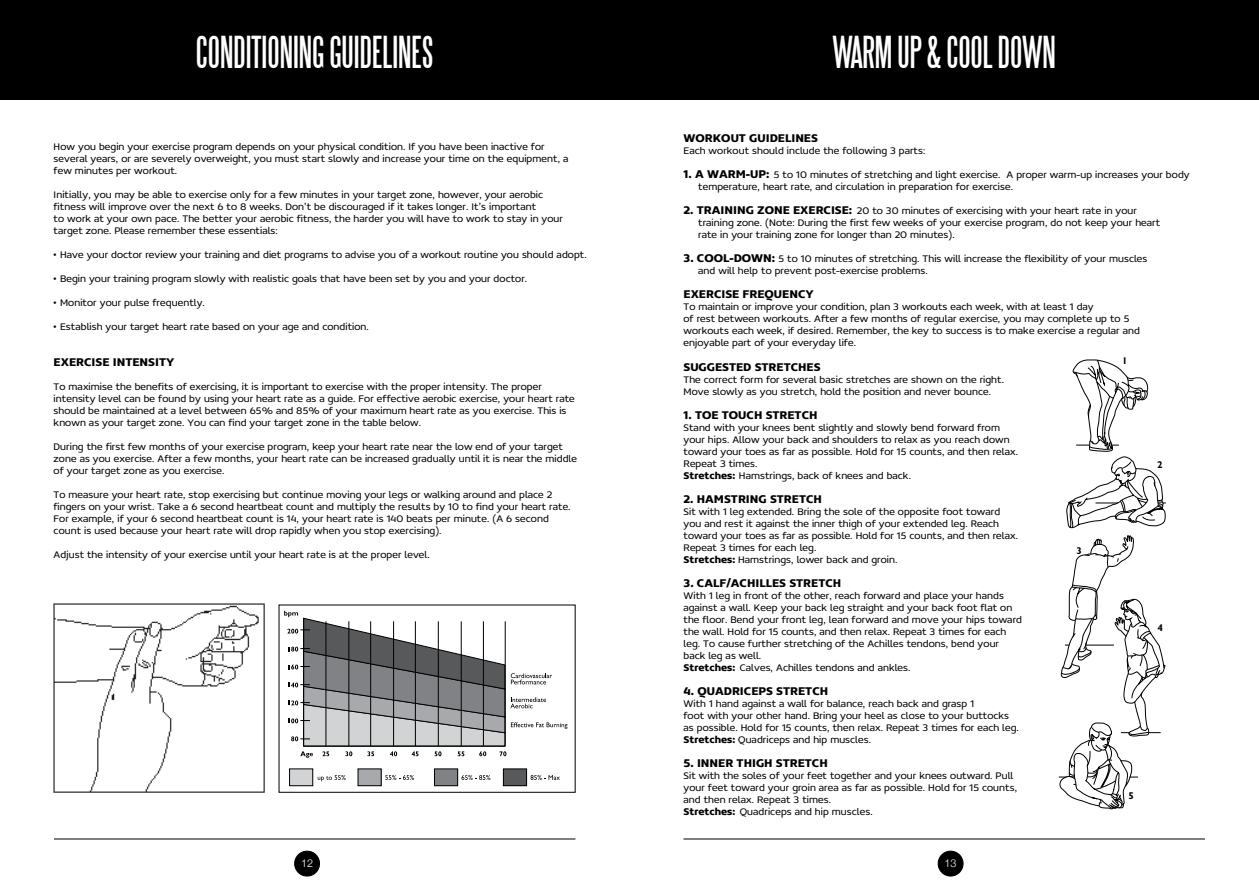
<style>
.page{position:relative;width:1259px;height:893px;background:#fff}
.page>*{position:absolute;margin:0;border:0;box-sizing:border-box;transform-origin:0 0}
.t1{font:40.5px "Steelfish";color:#fff}
.t2{font:700 12px "Concord";color:#000}
.t3{font:300 10.8px "Helvetica Neue";color:#fff}
.t4{font:300 10.5px/12px "Concord";letter-spacing:.01em;color:#000}
.t5{font:700 9.9px "Gill Sans";color:#000}
.s1{font-weight:700;font-size:12px}
.s2{font-weight:700}
</style>
<div class="page">
<div style="left:295px;top:851px;width:24px;height:25px;background:#000;border-radius:50%"></div>
<div style="left:294px;top:851px;width:26px;height:25px;border:1px solid #000;border-radius:50%"></div>
<div style="left:938px;top:851px;width:25px;height:25px;background:#000;border-radius:50%"></div>
<div style="left:937px;top:851px;width:26px;height:25px;border:1px solid #000;border-radius:50%"></div>
<div style="left:0;top:0;width:1259px;height:99px;background:#000"></div>
<hr style="left:683px;top:839px;width:522px;height:1px;background:#000">
<hr style="left:54px;top:839px;width:521px;height:1px;background:#000">
<svg style="left:1066px;top:359px;width:99px;height:169px"></svg>
<svg style="left:1059px;top:535px;width:106px;height:274px"></svg>
<img style="left:53px;top:603px;width:212px;height:190px">
<div style="left:279px;top:605px;width:296px;height:188px;border:1px solid #000"></div>
<svg style="left:318px;top:775px;width:28px;height:6px"></svg>
<svg style="left:385px;top:775px;width:29px;height:5px"></svg>
<svg style="left:461px;top:775px;width:29px;height:5px"></svg>
<svg style="left:530px;top:775px;width:30px;height:5px"></svg>
<svg style="left:284px;top:611px;width:283px;height:147px"></svg>
<hr style="left:348px;top:621px;width:1px;height:125px;background:#000">
<hr style="left:370px;top:621px;width:1px;height:125px;background:#000">
<hr style="left:393px;top:621px;width:1px;height:125px;background:#000">
<hr style="left:415px;top:621px;width:1px;height:125px;background:#000">
<hr style="left:438px;top:621px;width:1px;height:125px;background:#000">
<hr style="left:461px;top:621px;width:1px;height:125px;background:#000">
<hr style="left:483px;top:621px;width:1px;height:125px;background:#000">
<hr style="left:505px;top:621px;width:1px;height:125px;background:#000">
<div style="left:289px;top:769px;width:24px;height:17px;background:#d1d3d4"></div>
<div style="left:289px;top:769px;width:24px;height:17px;border:1px solid #000"></div>
<div style="left:358px;top:769px;width:23px;height:17px;background:#a7a9ac"></div>
<div style="left:358px;top:769px;width:23px;height:17px;border:1px solid #000"></div>
<div style="left:434px;top:769px;width:24px;height:17px;background:#808285"></div>
<div style="left:434px;top:769px;width:24px;height:17px;border:1px solid #000"></div>
<div style="left:503px;top:769px;width:23px;height:17px;background:#58595b"></div>
<div style="left:503px;top:769px;width:24px;height:17px;border:1px solid #000"></div>
<h1 class="t1" style="left:196px;top:31px;width:239px">CONDITIONING GUIDELINES</h1>
<p class="t4" style="left:54px;top:140px;width:516px">How you begin your exercise program depends on your physical condition. If you have been inactive for several years, or are severely overweight, you must start slowly and increase your time on the equipment, a few minutes per workout.</p>
<p class="t4" style="left:54px;top:188px;width:511px">Initially, you may be able to exercise only for a few minutes in your target zone, however, your aerobic fitness will improve over the next 6 to 8 weeks. Don’t be discouraged if it takes longer. It’s important<br>to work at your own pace. The better your aerobic fitness, the harder you will have to work to stay in your target zone. Please remember these essentials:</p>
<p class="t4" style="left:54px;top:248px;width:534px">• Have your doctor review your training and diet programs to advise you of a workout routine you should adopt.</p>
<p class="t4" style="left:54px;top:272px;width:475px">• Begin your training program slowly with realistic goals that have been set by you and your doctor.</p>
<p class="t4" style="left:54px;top:296px;width:153px">• Monitor your pulse frequently.</p>
<p class="t4" style="left:54px;top:320px;width:317px">• Establish your target heart rate based on your age and condition.</p>
<p class="t2" style="left:54px;top:354px;width:122px">EXERCISE INTENSITY</p>
<p class="t4" style="left:54px;top:380px;width:522px">To maximise the benefits of exercising, it is important to exercise with the proper intensity. The proper intensity level can be found by using your heart rate as a guide. For effective aerobic exercise, your heart rate should be maintained at a level between 65% and 85% of your maximum heart rate as you exercise. This is known as your target zone. You can find your target zone in the table below.</p>
<p class="t4" style="left:54px;top:440px;width:525px">During the first few months of your exercise program, keep your heart rate near the low end of your target zone as you exercise. After a few months, your heart rate can be increased gradually until it is near the middle of your target zone as you exercise.</p>
<p class="t4" style="left:54px;top:488px;width:518px">To measure your heart rate, stop exercising but continue moving your legs or walking around and place 2 fingers on your wrist. Take a 6 second heartbeat count and multiply the results by 10 to find your heart rate.<br>For example, if your 6 second heartbeat count is 14, your heart rate is 140 beats per minute. (A 6 second count is used because your heart rate will drop rapidly when you stop exercising).</p>
<p class="t4" style="left:54px;top:548px;width:377px">Adjust the intensity of your exercise until your heart rate is at the proper level.</p>
<h1 class="t1" style="left:832px;top:31px;width:224px">WARM UP &amp; COOL DOWN</h1>
<p class="t2" style="left:683px;top:130px;width:136px">WORKOUT GUIDELINES</p>
<p class="t4" style="left:683px;top:144px;width:243px">Each workout should include the following 3 parts:</p>
<p class="t4" style="left:698px;top:168px;width:493px;text-indent:-15px"><span class="s1">1. A WARM-UP:</span> 5 to 10 minutes of stretching and light exercise. A proper warm-up increases your body temperature, heart rate, and circulation in preparation for exercise.</p>
<p class="t4" style="left:698px;top:204px;width:463px;text-indent:-15px"><span class="s1">2. TRAINING ZONE EXERCISE:</span> 20 to 30 minutes of exercising with your heart rate in your training zone. (Note: During the first few weeks of your exercise program, do not keep your heart rate in your training zone for longer than 20 minutes).</p>
<p class="t4" style="left:698px;top:252px;width:451px;text-indent:-15px"><span class="s1">3. COOL-DOWN:</span> 5 to 10 minutes of stretching. This will increase the flexibility of your muscles and will help to prevent post-exercise problems.</p>
<p class="t2" style="left:683px;top:286px;width:132px">EXERCISE FREQUENCY</p>
<p class="t4" style="left:683px;top:300px;width:458px">To maintain or improve your condition, plan 3 workouts each week, with at least 1 day<br>of rest between workouts. After a few months of regular exercise, you may complete up to 5 workouts each week, if desired. Remember, the key to success is to make exercise a regular and enjoyable part of your everyday life.</p>
<p class="t2" style="left:683px;top:360px;width:139px">SUGGESTED STRETCHES</p>
<p class="t4" style="left:683px;top:374px;width:322px">The correct form for several basic stretches are shown on the right.<br>Move slowly as you stretch, hold the position and never bounce.</p>
<p class="t2" style="left:683px;top:408px;width:136px">1. TOE TOUCH STRETCH</p>
<p class="t4" style="left:683px;top:422px;width:336px">Stand with your knees bent slightly and slowly bend forward from your hips. Allow your back and shoulders to relax as you reach down toward your toes as far as possible. Hold for 15 counts, and then relax.<br>Repeat 3 times.<br><span class="s2">Stretches:</span> Hamstrings, back of knees and back.</p>
<p class="t2" style="left:683px;top:492px;width:140px">2. HAMSTRING STRETCH</p>
<p class="t4" style="left:683px;top:506px;width:336px">Sit with 1 leg extended. Bring the sole of the opposite foot toward you and rest it against the inner thigh of your extended leg. Reach toward your toes as far as possible. Hold for 15 counts, and then relax.<br>Repeat 3 times for each leg.<br><span class="s2">Stretches:</span> Hamstrings, lower back and groin.</p>
<p class="t2" style="left:683px;top:576px;width:159px">3. CALF/ACHILLES STRETCH</p>
<p class="t4" style="left:683px;top:590px;width:340px">With 1 leg in front of the other, reach forward and place your hands against a wall. Keep your back leg straight and your back foot flat on the floor. Bend your front leg, lean forward and move your hips toward the wall. Hold for 15 counts, and then relax. Repeat 3 times for each leg. To cause further stretching of the Achilles tendons, bend your back leg as well.<br><span class="s2">Stretches:</span> Calves, Achilles tendons and ankles.</p>
<p class="t2" style="left:683px;top:684px;width:146px">4. QUADRICEPS STRETCH</p>
<p class="t4" style="left:683px;top:698px;width:337px">With 1 hand against a wall for balance, reach back and grasp 1<br>foot with your other hand. Bring your heel as close to your buttocks as possible. Hold for 15 counts, then relax. Repeat 3 times for each leg.<br><span class="s2">Stretches:</span> Quadriceps and hip muscles.</p>
<p class="t2" style="left:683px;top:756px;width:146px">5. INNER THIGH STRETCH</p>
<p class="t4" style="left:683px;top:770px;width:335px">Sit with the soles of your feet together and your knees outward. Pull your feet toward your groin area as far as possible. Hold for 15 counts, and then relax. Repeat 3 times.<br><span class="s2">Stretches:</span> Quadriceps and hip muscles.</p>
<p class="t5" style="left:1122px;top:355px;width:7px">1</p>
<p class="t5" style="left:1157px;top:459px;width:7px">2</p>
<p class="t5" style="left:1076px;top:544px;width:7px">3</p>
<p class="t5" style="left:1157px;top:622px;width:7px">4</p>
<p class="t5" style="left:1128px;top:789px;width:7px">5</p>
<p class="t3" style="left:301px;top:854px;width:14px">12</p>
<p class="t3" style="left:944px;top:854px;width:14px">13</p>
</div>
